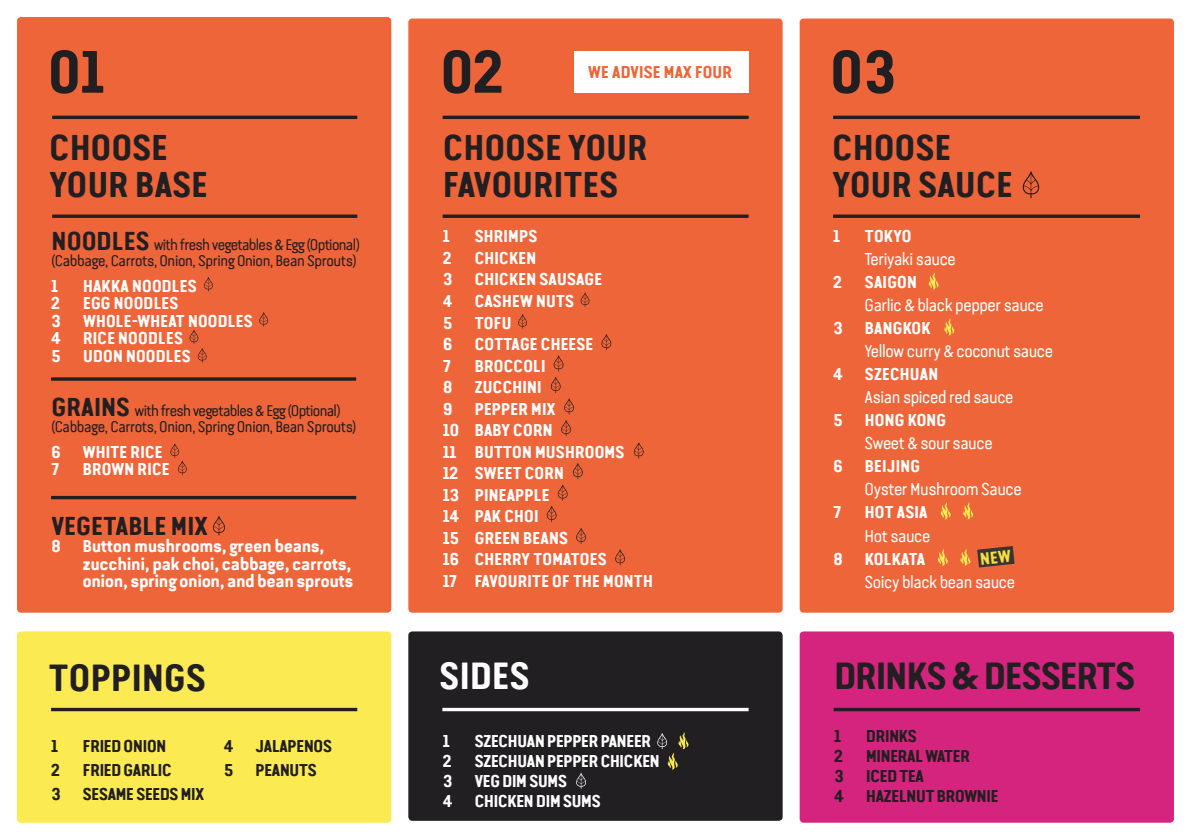
<style>
.page{position:relative;width:1191px;height:840px;background:#fff}
.page>*{position:absolute;margin:0;border:0;box-sizing:border-box;transform-origin:0 0}
.Step_Number{font:700 60px "Van Condensed Pro";color:#211f21}
.Step{font:700 38px "Van Condensed Pro";letter-spacing:-.05em;color:#211f21}
.Step-2{font:700 38px "Van Condensed Pro";letter-spacing:-.025em;color:#211f21}
.Step-3{font:700 38px "Van Condensed Pro";letter-spacing:-.025em;color:#fff}
.Step-4{font:700 36px/36.4px "Van Condensed Pro";letter-spacing:-.025em;color:#211f21}
.Sub_02{font:700 26px "Van Condensed Pro";letter-spacing:-.025em;color:#211f21}
.Body_02{font:700 17.2px/17.4px "Van Condensed Pro";letter-spacing:-.025em;color:#fff}
.Body_02-2{font:17.2px/23px "Van Condensed Pro";letter-spacing:-.025em;color:#fff}
.Body_02-3{font:700 17.2px "Van Condensed Pro";letter-spacing:-.05em;color:#211f21}
.Body_02-4{font:700 17.2px "Van Condensed Pro";letter-spacing:-.05em;color:#fff}
.Body_02-5{font:700 17.2px "Van Condensed Pro";letter-spacing:-.025em;color:#ef653a}
.Sub_02-2{font:15.4px/16px "Van Condensed Pro";letter-spacing:-.025em;color:#211f21}
.Sub_02-3{font:15.4px "Van Condensed Pro";letter-spacing:-.045em;color:#211f21}
.s1{font-weight:700;font-size:26px}
.s2{font-weight:700}
</style>
<div class="page">
<div style="left:17px;top:17px;width:374px;height:595px;background:#ef653a;border-radius:4px"></div>
<div style="left:799px;top:19px;width:375px;height:593px;background:#ef653a;border-radius:4px"></div>
<div style="left:799px;top:631px;width:375px;height:191px;background:#d4247d;border-radius:4px"></div>
<div style="left:408px;top:19px;width:374px;height:593px;background:#ef653a;border-radius:4px"></div>
<div style="left:17px;top:631px;width:374px;height:191px;background:#fcea52;border-radius:4px"></div>
<div style="left:408px;top:631px;width:374px;height:189px;background:#211f21;border-radius:4px"></div>
<hr style="left:52px;top:116px;width:305px;height:3px;background:#211f21">
<svg style="left:52px;top:214px;width:305px;height:4px"></svg>
<hr style="left:51px;top:377px;width:305px;height:3px;background:#211f21">
<svg style="left:51px;top:495px;width:305px;height:4px"></svg>
<hr style="left:833px;top:116px;width:307px;height:3px;background:#211f21">
<svg style="left:833px;top:214px;width:307px;height:4px"></svg>
<svg style="left:928px;top:272px;width:10px;height:17px"></svg>
<svg style="left:944px;top:318px;width:10px;height:17px"></svg>
<svg style="left:940px;top:502px;width:10px;height:17px"></svg>
<svg style="left:938px;top:549px;width:10px;height:16px"></svg>
<svg style="left:963px;top:502px;width:10px;height:17px"></svg>
<svg style="left:960px;top:549px;width:10px;height:16px"></svg>
<hr style="left:442px;top:116px;width:306px;height:3px;background:#211f21">
<svg style="left:442px;top:214px;width:306px;height:4px"></svg>
<div style="left:574px;top:51px;width:174px;height:42px;background:#fff"></div>
<hr style="left:51px;top:707px;width:306px;height:3px;background:#211f21">
<hr style="left:442px;top:707px;width:306px;height:3px;background:#fff">
<svg style="left:576px;top:773px;width:10px;height:15px"></svg>
<svg style="left:657px;top:732px;width:31px;height:37px"></svg>
<hr style="left:833px;top:707px;width:307px;height:3px;background:#211f21">
<svg style="left:580px;top:292px;width:10px;height:15px"></svg>
<svg style="left:518px;top:314px;width:9px;height:14px"></svg>
<svg style="left:204px;top:277px;width:9px;height:14px"></svg>
<svg style="left:259px;top:312px;width:9px;height:14px"></svg>
<svg style="left:189px;top:329px;width:18px;height:33px"></svg>
<svg style="left:601px;top:334px;width:10px;height:16px"></svg>
<svg style="left:553px;top:355px;width:11px;height:16px"></svg>
<svg style="left:550px;top:377px;width:24px;height:37px"></svg>
<svg style="left:561px;top:420px;width:10px;height:16px"></svg>
<svg style="left:634px;top:442px;width:10px;height:16px"></svg>
<svg style="left:546px;top:463px;width:37px;height:58px"></svg>
<svg style="left:576px;top:528px;width:10px;height:15px"></svg>
<svg style="left:615px;top:549px;width:10px;height:16px"></svg>
<svg style="left:1022px;top:171px;width:17px;height:27px"></svg>
<svg style="left:170px;top:443px;width:17px;height:32px"></svg>
<svg style="left:213px;top:516px;width:12px;height:19px"></svg>
<svg style="left:977px;top:546px;width:37px;height:21px"></svg>
<p class="Step_Number" style="left:47px;top:27px;width:59px">01</p>
<p class="Step-4" style="left:49px;top:127px;width:161px">CHOOSE<br>YOUR BASE</p>
<p class="Sub_02-3" style="left:51px;top:233px;width:310px"><span class="s1">NOODLES</span> with fresh vegetables &amp; Egg (Optional)</p>
<p class="Sub_02-2" style="left:51px;top:251px;width:307px">(Cabbage, Carrots, Onion, Spring Onion, Bean Sprouts)</p>
<p class="Body_02" style="left:51px;top:275px;width:8px">1</p>
<p class="Body_02" style="left:83px;top:275px;width:116px">HAKKA NOODLES</p>
<p class="Body_02" style="left:51px;top:293px;width:10px">2</p>
<p class="Body_02" style="left:83px;top:293px;width:97px">EGG NOODLES</p>
<p class="Body_02" style="left:51px;top:310px;width:203px">3 WHOLE-WHEAT NOODLES</p>
<p class="Body_02" style="left:51px;top:328px;width:11px">4</p>
<p class="Body_02" style="left:83px;top:328px;width:102px">RICE NOODLES</p>
<p class="Body_02" style="left:51px;top:345px;width:141px">5 UDON NOODLES</p>
<p class="Sub_02-2" style="left:51px;top:401px;width:307px"><span class="s1">GRAINS</span> with fresh vegetables &amp; Egg (Optional) (Cabbage, Carrots, Onion, Spring Onion, Bean Sprouts)</p>
<p class="Body_02" style="left:51px;top:441px;width:113px">6 WHITE RICE</p>
<p class="Body_02" style="left:51px;top:459px;width:10px">7</p>
<p class="Body_02" style="left:82px;top:459px;width:89px">BROWN RICE</p>
<p class="Sub_02" style="left:51px;top:506px;width:159px">VEGETABLE MIX</p>
<p class="Body_02" style="left:82px;top:536px;width:272px;text-indent:-31px">8 Button mushrooms, green beans, zucchini, pak choi, cabbage, carrots, onion, spring onion, and bean sprouts</p>
<p class="Step-2" style="left:48px;top:649px;width:160px">TOPPINGS</p>
<p class="Body_02-3" style="left:51px;top:733px;width:8px">1</p>
<p class="Body_02-3" style="left:82px;top:733px;width:86px">FRIED ONION</p>
<p class="Body_02-3" style="left:51px;top:757px;width:10px">2</p>
<p class="Body_02-3" style="left:82px;top:757px;width:91px">FRIED GARLIC</p>
<p class="Body_02-3" style="left:51px;top:781px;width:155px">3 SESAME SEEDS MIX</p>
<p class="Body_02-3" style="left:224px;top:733px;width:11px">4</p>
<p class="Body_02-3" style="left:255px;top:733px;width:79px">JALAPENOS</p>
<p class="Body_02-3" style="left:224px;top:757px;width:95px">5 PEANUTS</p>
<p class="Step_Number" style="left:439px;top:27px;width:65px">02</p>
<p class="Body_02-5" style="left:588px;top:60px;width:146px">WE ADVISE MAX FOUR</p>
<p class="Step-4" style="left:442px;top:127px;width:207px">CHOOSE YOUR<br>FAVOURITES</p>
<p class="Body_02" style="left:443px;top:226px;width:8px">1</p>
<p class="Body_02" style="left:474px;top:226px;width:65px">SHRIMPS</p>
<p class="Body_02" style="left:443px;top:248px;width:10px">2</p>
<p class="Body_02" style="left:474px;top:248px;width:64px">CHICKEN</p>
<p class="Body_02" style="left:443px;top:269px;width:161px">3 CHICKEN SAUSAGE</p>
<p class="Body_02" style="left:443px;top:291px;width:11px">4</p>
<p class="Body_02" style="left:474px;top:291px;width:101px">CASHEW NUTS</p>
<p class="Body_02" style="left:443px;top:312px;width:70px">5 TOFU</p>
<p class="Body_02" style="left:443px;top:334px;width:152px">6 COTTAGE CHEESE</p>
<p class="Body_02" style="left:443px;top:355px;width:10px">7</p>
<p class="Body_02" style="left:474px;top:355px;width:73px">BROCCOLI</p>
<p class="Body_02" style="left:443px;top:377px;width:101px">8 ZUCCHINI</p>
<p class="Body_02" style="left:443px;top:398px;width:114px">9 PEPPER MIX</p>
<p class="Body_02" style="left:443px;top:420px;width:111px">10 BABY CORN</p>
<p class="Body_02" style="left:443px;top:441px;width:183px">11 BUTTON MUSHROOMS</p>
<p class="Body_02" style="left:443px;top:463px;width:123px">12 SWEET CORN</p>
<p class="Body_02" style="left:443px;top:484px;width:108px">13 PINEAPPLE</p>
<p class="Body_02" style="left:443px;top:506px;width:97px">14 PAK CHOI</p>
<p class="Body_02" style="left:443px;top:527px;width:127px">15 GREEN BEANS</p>
<p class="Body_02" style="left:443px;top:549px;width:165px">16 CHERRY TOMATOES</p>
<p class="Body_02" style="left:443px;top:570px;width:212px">17 FAVOURITE OF THE MONTH</p>
<p class="Step-3" style="left:439px;top:646px;width:93px">SIDES</p>
<p class="Body_02" style="left:443px;top:730px;width:8px">1</p>
<p class="Body_02-4" style="left:474px;top:727px;width:178px">SZECHUAN PEPPER PANEER</p>
<p class="Body_02" style="left:443px;top:750px;width:10px">2</p>
<p class="Body_02-4" style="left:474px;top:747px;width:187px">SZECHUAN PEPPER CHICKEN</p>
<p class="Body_02-4" style="left:443px;top:767px;width:126px">3 VEG DIM SUMS</p>
<p class="Body_02" style="left:443px;top:790px;width:11px">4</p>
<p class="Body_02-4" style="left:474px;top:787px;width:128px">CHICKEN DIM SUMS</p>
<p class="Step_Number" style="left:829px;top:27px;width:70px">03</p>
<p class="Step-4" style="left:832px;top:127px;width:183px">CHOOSE<br>YOUR SAUCE</p>
<p class="Body_02" style="left:833px;top:226px;width:8px">1</p>
<p class="Body_02" style="left:864px;top:226px;width:49px">TOKYO</p>
<p class="Body_02-2" style="left:864px;top:246px;width:93px">Teriyaki sauce</p>
<p class="Body_02" style="left:833px;top:272px;width:10px">2</p>
<p class="Body_02" style="left:864px;top:272px;width:54px">SAIGON</p>
<p class="Body_02-2" style="left:864px;top:292px;width:181px">Garlic &amp; black pepper sauce</p>
<p class="Body_02-2" style="left:864px;top:315px;width:190px;text-indent:-31px"><span class="s2">3 BANGKOK<br></span>Yellow curry &amp; coconut sauce</p>
<p class="Body_02" style="left:833px;top:364px;width:11px">4</p>
<p class="Body_02" style="left:864px;top:364px;width:75px">SZECHUAN</p>
<p class="Body_02-2" style="left:864px;top:384px;width:150px">Asian spiced red sauce</p>
<p class="Body_02" style="left:833px;top:410px;width:115px">5 HONG KONG</p>
<p class="Body_02-2" style="left:864px;top:430px;width:130px">Sweet &amp; sour sauce</p>
<p class="Body_02" style="left:833px;top:456px;width:89px">6 BEIJING</p>
<p class="Body_02-2" style="left:864px;top:476px;width:159px">Oyster Mushroom Sauce</p>
<p class="Body_02" style="left:833px;top:502px;width:10px">7</p>
<p class="Body_02" style="left:864px;top:502px;width:65px">HOT ASIA</p>
<p class="Body_02-2" style="left:864px;top:522px;width:67px">Hot sauce</p>
<p class="Body_02" style="left:833px;top:548px;width:94px">8 KOLKATA</p>
<p class="Body_02-2" style="left:864px;top:568px;width:152px">Soicy black bean sauce</p>
<p class="Step" style="left:833px;top:646px;width:304px">DRINKS &amp; DESSERTS</p>
<p class="Body_02-3" style="left:834px;top:722px;width:8px">1</p>
<p class="Body_02-3" style="left:865px;top:722px;width:53px">DRINKS</p>
<p class="Body_02-3" style="left:834px;top:742px;width:10px">2</p>
<p class="Body_02-3" style="left:865px;top:742px;width:106px">MINERAL WATER</p>
<p class="Body_02-3" style="left:834px;top:762px;width:91px">3 ICED TEA</p>
<p class="Body_02-3" style="left:834px;top:782px;width:11px">4</p>
<p class="Body_02-3" style="left:865px;top:782px;width:134px">HAZELNUT BROWNIE</p>
</div>
